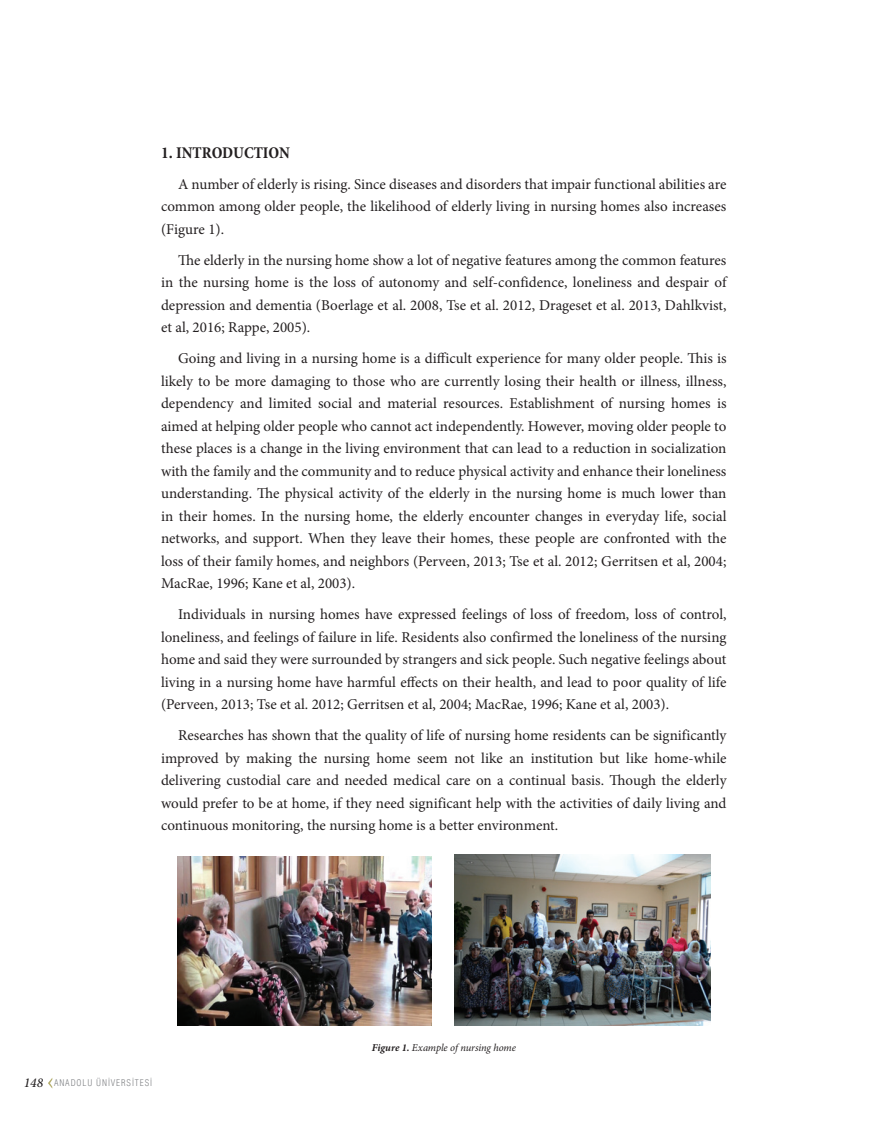
<style>
.page{position:relative;width:893px;height:1127px;background:#fff}
.page>*{position:absolute;margin:0;border:0;box-sizing:border-box;transform-origin:0 0}
.t1{font:700 condensed 16.5px "Minion Pro";color:#231f20}
.t2{font:15px/22.5px "Minion Pro";color:#231f20;text-align:justify}
.t3{font:italic 10.5px "Minion Pro";letter-spacing:-.01em;color:#231f20}
.t4{font:300 condensed 9px "Helvetica";letter-spacing:.1em;color:#808285}
.s1{font-family:"Minion Pro";font-weight:500;font-style:italic;font-stretch:normal;font-size:13.5px;color:#231f20}
.s2{font-weight:700}
</style>
<div class="page">
<svg style="left:48px;top:1078px;width:4px;height:10px"></svg>
<img style="left:177px;top:856px;width:255px;height:169px">
<img style="left:455px;top:855px;width:255px;height:170px">
<p class="t1" style="left:161px;top:141px;width:130px">1. INTRODUCTION</p>
<p class="t2" style="left:161px;top:173px;width:567px;text-indent:17px">A number of elderly is rising. Since diseases and disorders that impair functional abilities are common among older people, the likelihood of elderly living in nursing homes also increases (Figure 1).</p>
<p class="t2" style="left:161px;top:249px;width:567px;text-indent:17px">The elderly in the nursing home show a lot of negative features among the common features in the nursing home is the loss of autonomy and self-confidence, loneliness and despair of depression and dementia (Boerlage et al. 2008, Tse et al. 2012, Drageset et al. 2013, Dahlkvist, et al, 2016; Rappe, 2005).</p>
<p class="t2" style="left:161px;top:347px;width:567px;text-indent:17px">Going and living in a nursing home is a difficult experience for many older people. This is likely to be more damaging to those who are currently losing their health or illness, illness, dependency and limited social and material resources. Establishment of nursing homes is aimed at helping older people who cannot act independently. However, moving older people to these places is a change in the living environment that can lead to a reduction in socialization with the family and the community and to reduce physical activity and enhance their loneliness understanding. The physical activity of the elderly in the nursing home is much lower than in their homes. In the nursing home, the elderly encounter changes in everyday life, social networks, and support. When they leave their homes, these people are confronted with the loss of their family homes, and neighbors (Perveen, 2013; Tse et al. 2012; Gerritsen et al, 2004; MacRae, 1996; Kane et al, 2003).</p>
<p class="t2" style="left:161px;top:603px;width:567px;text-indent:17px">Individuals in nursing homes have expressed feelings of loss of freedom, loss of control, loneliness, and feelings of failure in life. Residents also confirmed the loneliness of the nursing home and said they were surrounded by strangers and sick people. Such negative feelings about living in a nursing home have harmful effects on their health, and lead to poor quality of life (Perveen, 2013; Tse et al. 2012; Gerritsen et al, 2004; MacRae, 1996; Kane et al, 2003).</p>
<p class="t2" style="left:161px;top:724px;width:567px;text-indent:17px">Researches has shown that the quality of life of nursing home residents can be significantly improved by making the nursing home seem not like an institution but like home-while delivering custodial care and needed medical care on a continual basis. Though the elderly would prefer to be at home, if they need significant help with the activities of daily living and continuous monitoring, the nursing home is a better environment.</p>
<p class="t4" style="left:24px;top:1078px;width:130px"><span class="s1">148</span> ANADOLU ÜNİVERSİTESİ</p>
<p class="t3" style="left:372px;top:1040px;width:146px"><span class="s2">Figure 1.</span> Example of nursing home</p>
</div>
